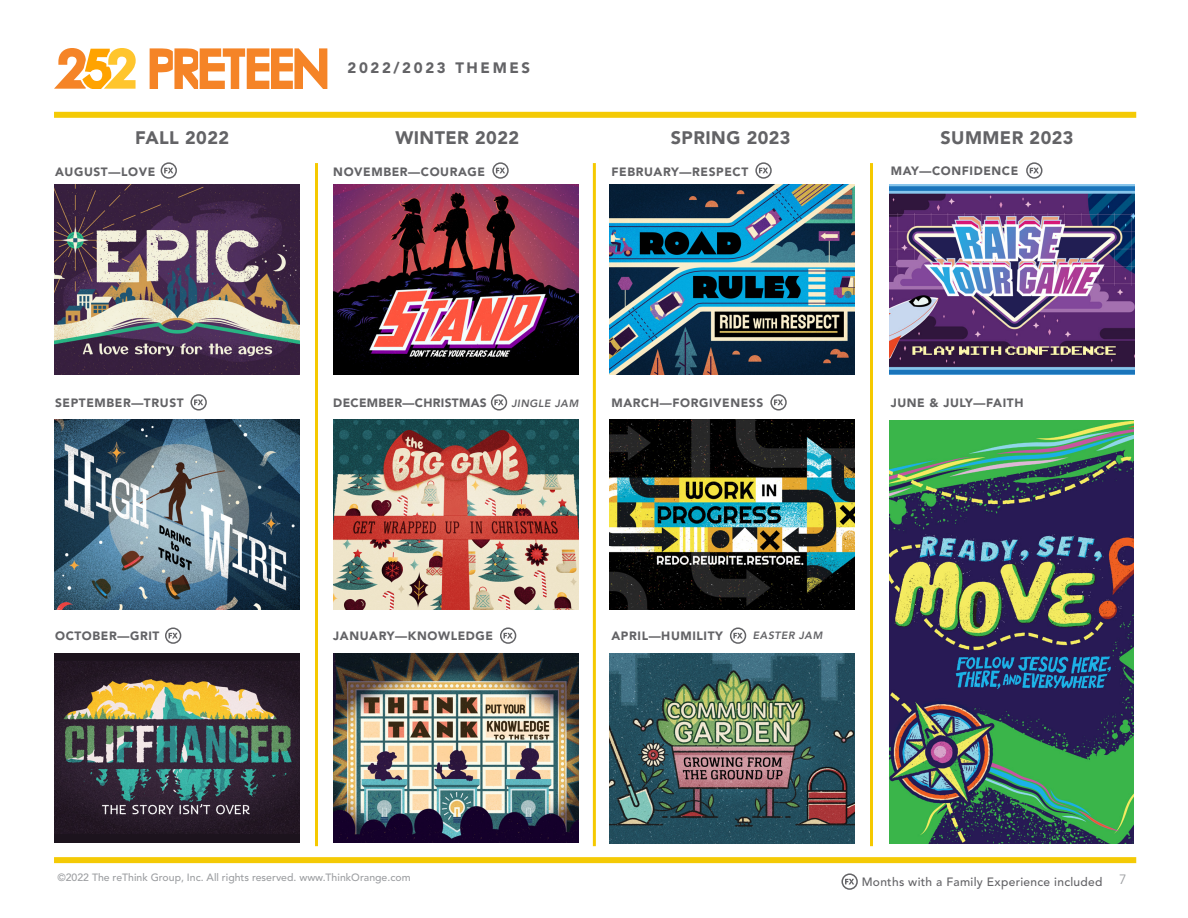
<style>
.page{position:relative;width:1188px;height:918px;background:#fff}
.page>*{position:absolute;margin:0;border:0;box-sizing:border-box;transform-origin:0 0}
.t1{font:900 18px "Avenir LT Std";letter-spacing:.025em;color:#636366}
.t2{font:900 15px "Avenir LT Std";letter-spacing:.175em;color:#636366}
.t3{font:13.5px "Avenir";color:#9d9fa2}
.t4{font:900 12px "Avenir LT Std";letter-spacing:.05em;color:#636366}
.t5{font:500 12px "Avenir LT Std";letter-spacing:.025em;color:#636366}
.t6{font:900 12px "Avenir LT Std";letter-spacing:.025em;color:#636366}
.t7{font:500 10.5px "Avenir LT Std";color:#9d9fa2}
.t8{font:italic 800 10.5px "Avenir LT Std";letter-spacing:.05em;color:#636366}
</style>
<div class="page">
<div style="left:54px;top:857px;width:1082px;height:6px;background:#f4ca05"></div>
<hr style="left:315px;top:163px;width:3px;height:683px;background:#f5c900">
<hr style="left:593px;top:163px;width:3px;height:683px;background:#f5c900">
<hr style="left:870px;top:163px;width:3px;height:683px;background:#f5c900">
<div style="left:54px;top:112px;width:1082px;height:6px;background:#f4ca05"></div>
<div style="left:1026px;top:162px;width:16px;height:17px;border:2px solid #636366;border-radius:50%"></div>
<svg style="left:1030px;top:168px;width:9px;height:5px"></svg>
<div style="left:492px;top:162px;width:17px;height:17px;border:2px solid #636366;border-radius:50%"></div>
<svg style="left:496px;top:168px;width:9px;height:5px"></svg>
<div style="left:161px;top:162px;width:16px;height:17px;border:2px solid #636366;border-radius:50%"></div>
<svg style="left:164px;top:168px;width:9px;height:5px"></svg>
<div style="left:491px;top:394px;width:16px;height:17px;border:2px solid #636366;border-radius:50%"></div>
<svg style="left:494px;top:400px;width:10px;height:5px"></svg>
<div style="left:755px;top:162px;width:17px;height:17px;border:2px solid #636366;border-radius:50%"></div>
<svg style="left:759px;top:168px;width:9px;height:5px"></svg>
<div style="left:770px;top:394px;width:17px;height:17px;border:2px solid #636366;border-radius:50%"></div>
<svg style="left:774px;top:400px;width:9px;height:5px"></svg>
<div style="left:190px;top:394px;width:17px;height:17px;border:2px solid #636366;border-radius:50%"></div>
<svg style="left:194px;top:400px;width:9px;height:5px"></svg>
<div style="left:730px;top:627px;width:16px;height:17px;border:2px solid #636366;border-radius:50%"></div>
<svg style="left:733px;top:633px;width:10px;height:5px"></svg>
<div style="left:165px;top:627px;width:16px;height:17px;border:2px solid #636366;border-radius:50%"></div>
<svg style="left:169px;top:633px;width:9px;height:5px"></svg>
<div style="left:500px;top:627px;width:16px;height:17px;border:2px solid #636366;border-radius:50%"></div>
<svg style="left:504px;top:633px;width:9px;height:5px"></svg>
<div style="left:841px;top:873px;width:17px;height:17px;border:2px solid #636366;border-radius:50%"></div>
<svg style="left:845px;top:879px;width:9px;height:5px"></svg>
<svg style="left:150px;top:48px;width:177px;height:41px"></svg>
<svg style="left:54px;top:48px;width:82px;height:41px"></svg>
<img style="left:54px;top:420px;width:246px;height:190px">
<img style="left:54px;top:185px;width:246px;height:190px">
<div style="left:54px;top:653px;width:246px;height:190px;background:#1c131d"></div>
<img style="left:54px;top:662px;width:246px;height:172px">
<img style="left:333px;top:420px;width:246px;height:190px">
<img style="left:333px;top:185px;width:246px;height:190px">
<img style="left:333px;top:653px;width:246px;height:190px">
<img style="left:609px;top:420px;width:246px;height:190px">
<img style="left:609px;top:185px;width:246px;height:190px">
<img style="left:609px;top:653px;width:246px;height:190px">
<img style="left:889px;top:185px;width:246px;height:190px">
<img style="left:889px;top:420px;width:245px;height:423px">
<p class="t2" style="left:348px;top:59px;width:184px">2022/2023 THEMES</p>
<p class="t1" style="left:135px;top:127px;width:95px">FALL 2022</p>
<p class="t1" style="left:395px;top:127px;width:125px">WINTER 2022</p>
<p class="t1" style="left:671px;top:127px;width:121px">SPRING 2023</p>
<p class="t1" style="left:940px;top:127px;width:135px">SUMMER 2023</p>
<p class="t4" style="left:55px;top:164px;width:102px">AUGUST—LOVE</p>
<p class="t4" style="left:333px;top:164px;width:153px">NOVEMBER—COURAGE</p>
<p class="t4" style="left:611px;top:164px;width:138px">FEBRUARY—RESPECT</p>
<p class="t4" style="left:891px;top:164px;width:129px">MAY—CONFIDENCE</p>
<p class="t4" style="left:55px;top:396px;width:130px">SEPTEMBER—TRUST</p>
<p class="t4" style="left:55px;top:628px;width:106px">OCTOBER—GRIT</p>
<p class="t6" style="left:333px;top:396px;width:155px">DECEMBER—CHRISTMAS</p>
<p class="t8" style="left:512px;top:397px;width:68px">JINGLE JAM</p>
<p class="t4" style="left:611px;top:396px;width:153px">MARCH—FORGIVENESS</p>
<p class="t4" style="left:891px;top:396px;width:134px">JUNE &amp; JULY—FAITH</p>
<p class="t4" style="left:333px;top:628px;width:161px">JANUARY—KNOWLEDGE</p>
<p class="t4" style="left:611px;top:628px;width:113px">APRIL—HUMILITY</p>
<p class="t8" style="left:753px;top:629px;width:71px">EASTER JAM</p>
<p class="t7" style="left:57px;top:872px;width:355px">©2022 The reThink Group, Inc. All rights reserved. www.ThinkOrange.com</p>
<p class="t3" style="left:1119px;top:872px;width:9px">7</p>
<p class="t5" style="left:862px;top:875px;width:242px">Months with a Family Experience included</p>
</div>
